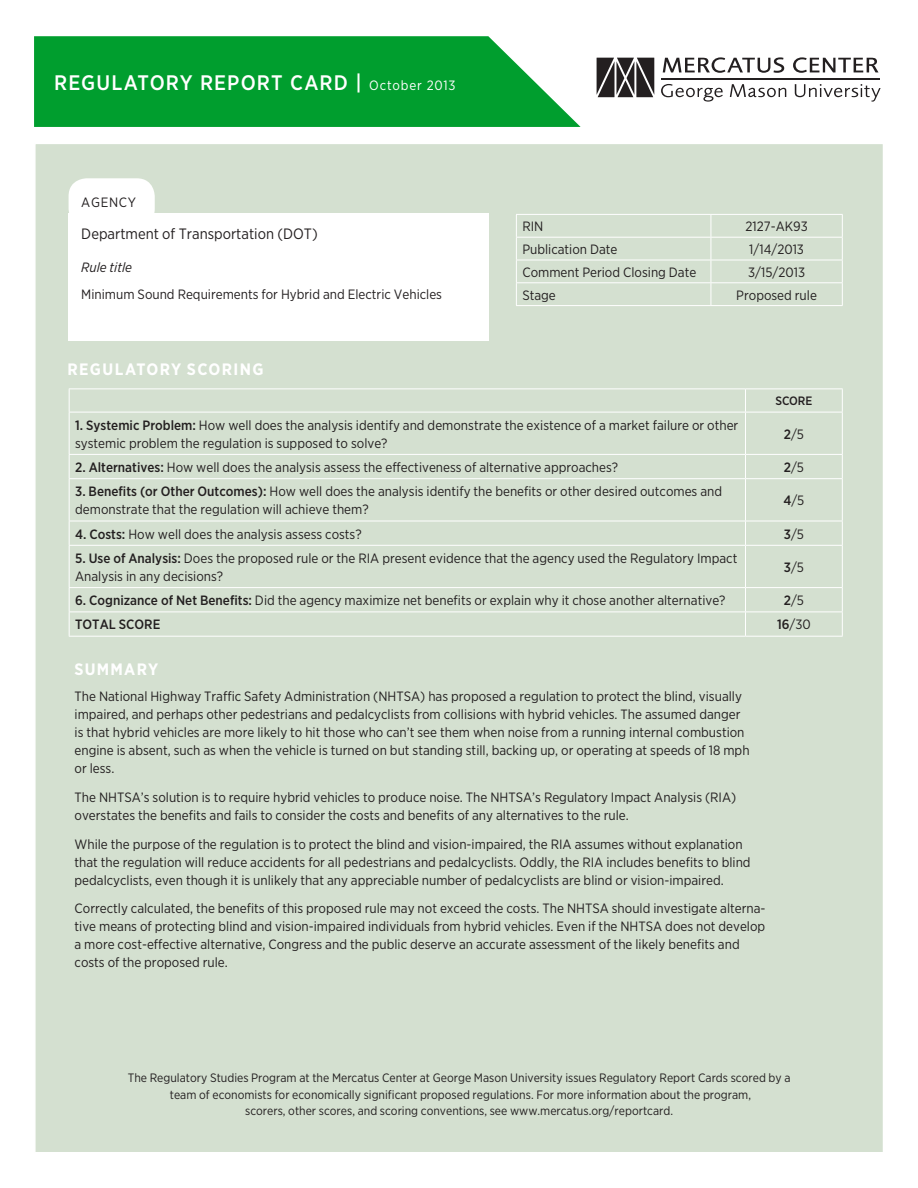
<style>
.page{position:relative;width:918px;height:1188px;background:#fff}
.page>*{position:absolute;margin:0;border:0;box-sizing:border-box;transform-origin:0 0}
.t1{font:500 21px "Gotham Narrow";letter-spacing:.055em;color:#fff}
.STATE{font:700 16.5px "Gotham Narrow";letter-spacing:.075em;color:#fff}
.STATE-2{font:15px "Gotham Narrow";color:#231f20}
.BULLETS{font:13.5px/18px "Gotham Narrow";color:#231f20}
.BREADTEXT{font:13.5px "Gotham Narrow";color:#231f20}
.BULLETS-2{font:500 13.5px "Gotham Narrow";color:#231f20}
.BULLETS-3{font:italic 13.5px "Gotham Narrow";color:#231f20}
.STATE-3{font:13.5px "Gotham Narrow";letter-spacing:.05em;color:#231f20}
.BULLETS-4{font:12.15px/16.5px "Gotham Narrow";color:#231f20;text-align:center}
.BREADTEXT-2{font:500 12.15px "Gotham Narrow";color:#231f20}
.s1{font-weight:400;font-size:13.5px}
.s2{font-weight:500}
</style>
<div class="page">
<div style="left:34px;top:143px;width:850px;height:1011px;background:#d4e0d0;border:2px solid #fff"></div>
<svg style="left:34px;top:36px;width:547px;height:91px;fill:#009e2e"></svg>
<div style="left:69px;top:213px;width:420px;height:127px;background:#fff"></div>
<div style="left:69px;top:178px;width:86px;height:49px;background:#fff;border-radius:18px"></div>
<hr style="left:516px;top:214px;width:195px;height:1px;background:#fff">
<hr style="left:711px;top:214px;width:132px;height:1px;background:#fff">
<hr style="left:516px;top:237px;width:195px;height:1px;background:#fff">
<hr style="left:711px;top:237px;width:132px;height:1px;background:#fff">
<hr style="left:516px;top:260px;width:195px;height:1px;background:#fff">
<hr style="left:711px;top:260px;width:132px;height:1px;background:#fff">
<hr style="left:516px;top:282px;width:195px;height:1px;background:#fff">
<svg style="left:516px;top:215px;width:1px;height:90px"></svg>
<hr style="left:711px;top:282px;width:132px;height:1px;background:#fff">
<svg style="left:711px;top:215px;width:1px;height:90px"></svg>
<svg style="left:842px;top:215px;width:1px;height:90px"></svg>
<hr style="left:516px;top:305px;width:195px;height:1px;background:#fff">
<hr style="left:711px;top:305px;width:132px;height:1px;background:#fff">
<hr style="left:69px;top:388px;width:676px;height:1px;background:#fff">
<svg style="left:69px;top:389px;width:1px;height:23px"></svg>
<hr style="left:746px;top:388px;width:97px;height:1px;background:#fff">
<svg style="left:745px;top:389px;width:1px;height:23px"></svg>
<svg style="left:842px;top:389px;width:1px;height:23px"></svg>
<hr style="left:69px;top:412px;width:676px;height:1px;background:#fff">
<hr style="left:69px;top:412px;width:1px;height:42px;background:#fff">
<hr style="left:746px;top:412px;width:97px;height:1px;background:#fff">
<hr style="left:745px;top:412px;width:1px;height:42px;background:#fff">
<hr style="left:842px;top:412px;width:1px;height:42px;background:#fff">
<hr style="left:69px;top:454px;width:676px;height:1px;background:#fff">
<svg style="left:69px;top:455px;width:1px;height:23px"></svg>
<hr style="left:746px;top:454px;width:97px;height:1px;background:#fff">
<svg style="left:745px;top:455px;width:1px;height:23px"></svg>
<svg style="left:842px;top:455px;width:1px;height:23px"></svg>
<hr style="left:69px;top:478px;width:676px;height:1px;background:#fff">
<hr style="left:69px;top:479px;width:1px;height:42px;background:#fff">
<hr style="left:746px;top:478px;width:97px;height:1px;background:#fff">
<hr style="left:745px;top:479px;width:1px;height:42px;background:#fff">
<hr style="left:842px;top:479px;width:1px;height:42px;background:#fff">
<hr style="left:69px;top:521px;width:676px;height:1px;background:#fff">
<svg style="left:69px;top:521px;width:1px;height:24px"></svg>
<hr style="left:746px;top:521px;width:97px;height:1px;background:#fff">
<svg style="left:745px;top:521px;width:1px;height:24px"></svg>
<svg style="left:842px;top:521px;width:1px;height:24px"></svg>
<hr style="left:69px;top:545px;width:676px;height:1px;background:#fff">
<hr style="left:69px;top:546px;width:1px;height:41px;background:#fff">
<hr style="left:746px;top:545px;width:97px;height:1px;background:#fff">
<hr style="left:745px;top:546px;width:1px;height:41px;background:#fff">
<hr style="left:842px;top:546px;width:1px;height:41px;background:#fff">
<hr style="left:69px;top:587px;width:676px;height:1px;background:#fff">
<hr style="left:746px;top:587px;width:97px;height:1px;background:#fff">
<hr style="left:69px;top:612px;width:676px;height:1px;background:#fff">
<svg style="left:69px;top:588px;width:1px;height:48px"></svg>
<hr style="left:746px;top:612px;width:97px;height:1px;background:#fff">
<svg style="left:745px;top:588px;width:1px;height:48px"></svg>
<svg style="left:842px;top:588px;width:1px;height:48px"></svg>
<hr style="left:69px;top:636px;width:676px;height:1px;background:#fff">
<hr style="left:746px;top:636px;width:97px;height:1px;background:#fff">
<svg style="left:663px;top:57px;width:121px;height:16px"></svg>
<svg style="left:793px;top:57px;width:86px;height:16px"></svg>
<svg style="left:661px;top:84px;width:62px;height:18px"></svg>
<svg style="left:730px;top:84px;width:56px;height:13px"></svg>
<svg style="left:795px;top:84px;width:86px;height:18px"></svg>
<hr style="left:661px;top:79px;width:219px;height:1px;background:#231f20">
<svg style="left:597px;top:58px;width:57px;height:39px"></svg>
<p class="t1" style="left:54px;top:69px;width:403px">REGULATORY REPORT CARD | <span class="s1">October 2013</span></p>
<p class="STATE-3" style="left:81px;top:194px;width:56px">AGENCY</p>
<p class="STATE-2" style="left:81px;top:224px;width:238px">Department of Transportation (DOT)</p>
<p class="BULLETS-3" style="left:81px;top:259px;width:52px">Rule title</p>
<p class="BULLETS" style="left:81px;top:285px;width:362px">Minimum Sound Requirements for Hybrid and Electric Vehicles</p>
<p class="STATE" style="left:68px;top:358px;width:197px">REGULATORY SCORING</p>
<p class="BULLETS" style="left:522px;top:217px;width:23px">RIN</p>
<p class="BULLETS" style="left:745px;top:217px;width:64px">2127-AK93</p>
<p class="BULLETS" style="left:522px;top:240px;width:97px">Publication Date</p>
<p class="BULLETS" style="left:749px;top:240px;width:56px">1/14/2013</p>
<p class="BULLETS" style="left:522px;top:263px;width:175px">Comment Period Closing Date</p>
<p class="BULLETS" style="left:748px;top:263px;width:58px">3/15/2013</p>
<p class="BULLETS" style="left:522px;top:286px;width:35px">Stage</p>
<p class="BULLETS" style="left:736px;top:286px;width:82px">Proposed rule</p>
<p class="BREADTEXT-2" style="left:775px;top:393px;width:39px">SCORE</p>
<p class="BULLETS" style="left:75px;top:416px;width:665px"><span class="s2">1. Systemic Problem:</span> How well does the analysis identify and demonstrate the existence of a market failure or other systemic problem the regulation is supposed to solve?</p>
<p class="BREADTEXT" style="left:784px;top:426px;width:22px"><span class="s2">2</span>/5</p>
<p class="BULLETS" style="left:75px;top:458px;width:545px"><span class="s2">2. Alternatives:</span> How well does the analysis assess the effectiveness of alternative approaches?</p>
<p class="BULLETS" style="left:784px;top:458px;width:22px"><span class="s2">2</span>/5</p>
<p class="BULLETS" style="left:75px;top:482px;width:648px"><span class="s2">3. Benefits (or Other Outcomes):</span> How well does the analysis identify the benefits or other desired outcomes and demonstrate that the regulation will achieve them?</p>
<p class="BULLETS" style="left:783px;top:491px;width:22px"><span class="s2">4</span>/5</p>
<p class="BULLETS" style="left:75px;top:525px;width:288px"><span class="s2">4. Costs:</span> How well does the analysis assess costs?</p>
<p class="BREADTEXT" style="left:784px;top:525px;width:22px"><span class="s2">3</span>/5</p>
<p class="BULLETS" style="left:75px;top:549px;width:664px"><span class="s2">5. Use of Analysis:</span> Does the proposed rule or the RIA present evidence that the agency used the Regulatory Impact<br>Analysis in any decisions?</p>
<p class="BREADTEXT" style="left:784px;top:559px;width:22px"><span class="s2">3</span>/5</p>
<p class="BULLETS" style="left:75px;top:591px;width:652px"><span class="s2">6. Cognizance of Net Benefits:</span> Did the agency maximize net benefits or explain why it chose another alternative?</p>
<p class="BULLETS" style="left:784px;top:591px;width:22px"><span class="s2">2</span>/5</p>
<p class="BULLETS-2" style="left:75px;top:616px;width:87px">TOTAL SCORE</p>
<p class="BREADTEXT" style="left:777px;top:616px;width:35px"><span class="s2">16</span>/30</p>
<p class="STATE" style="left:75px;top:658px;width:85px">SUMMARY</p>
<p class="BULLETS" style="left:75px;top:687px;width:677px">The National Highway Traffic Safety Administration (NHTSA) has proposed a regulation to protect the blind, visually impaired, and perhaps other pedestrians and pedalcyclists from collisions with hybrid vehicles. The assumed danger is that hybrid vehicles are more likely to hit those who can’t see them when noise from a running internal combustion engine is absent, such as when the vehicle is turned on but standing still, backing up, or operating at speeds of 18 mph or less.</p>
<p class="BULLETS" style="left:75px;top:788px;width:663px">The NHTSA’s solution is to require hybrid vehicles to produce noise. The NHTSA’s Regulatory Impact Analysis (RIA) overstates the benefits and fails to consider the costs and benefits of any alternatives to the rule.</p>
<p class="BULLETS" style="left:75px;top:835px;width:678px">While the purpose of the regulation is to protect the blind and vision-impaired, the RIA assumes without explanation that the regulation will reduce accidents for all pedestrians and pedalcyclists. Oddly, the RIA includes benefits to blind pedalcyclists, even though it is unlikely that any appreciable number of pedalcyclists are blind or vision-impaired.</p>
<p class="BULLETS" style="left:75px;top:899px;width:693px">Correctly calculated, the benefits of this proposed rule may not exceed the costs. The NHTSA should investigate alterna&shy;tive means of protecting blind and vision-impaired individuals from hybrid vehicles. Even if the NHTSA does not develop a more cost-effective alternative, Congress and the public deserve an accurate assessment of the likely benefits and costs of the proposed rule.</p>
<p class="BULLETS-4" style="left:128px;top:1070px;width:664px">The Regulatory Studies Program at the Mercatus Center at George Mason University issues Regulatory Report Cards scored by a team of economists for economically significant proposed regulations. For more information about the program,<br>scorers, other scores, and scoring conventions, see www.mercatus.org/reportcard.</p>
</div>
